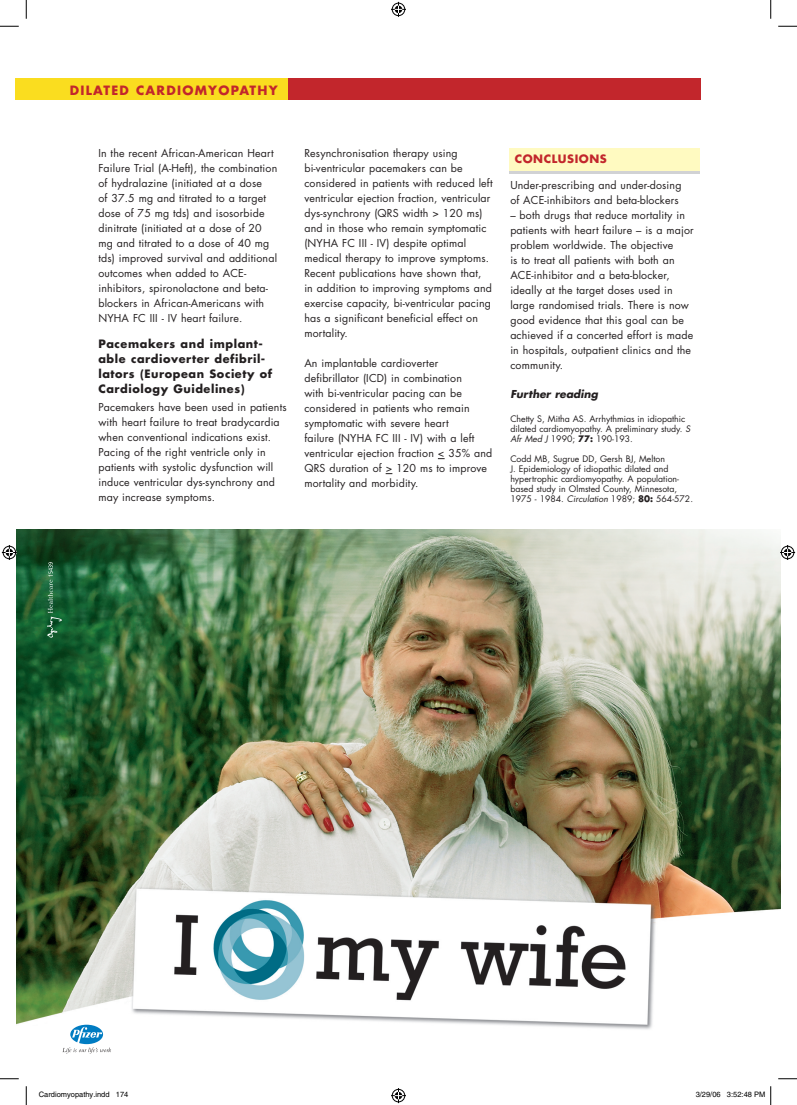
<style>
.page{position:relative;width:797px;height:1105px;background:#fff}
.page>*{position:absolute;margin:0;border:0;box-sizing:border-box;transform-origin:0 0}
.t1{font:700 12.5px "Futura";letter-spacing:.1em;color:#c2262c}
.t2{font:700 11.25px/15px "Futura";letter-spacing:.05em;color:#231f20}
.t3{font:700 11.25px "Futura";letter-spacing:.05em;color:#c2262c}
.t4{font:10.62px/15px "Futura";letter-spacing:.015em;color:#231f20}
.t5{font:italic 700 10.62px "Futura";color:#231f20}
.t6{font:8.75px/10px "Futura";color:#231f20}
.t7{font:7.5px "Helvetica";color:#000}
.s1{font-style:italic}
.s2{font-weight:700}
</style>
<div class="page">
<div style="left:25px;top:78px;width:675px;height:22px;background:#c2262c"></div>
<div style="left:16px;top:78px;width:272px;height:22px;background:#fadd1f"></div>
<div style="left:509px;top:152px;width:190px;height:22px;background:#d1d2d4"></div>
<div style="left:509px;top:148px;width:190px;height:23px;background:#fffac1"></div>
<img style="left:16px;top:529px;width:764px;height:560px">
<svg style="left:62px;top:1025px;width:49px;height:28px"></svg>
<svg style="left:47px;top:562px;width:15px;height:76px"></svg>
<svg style="left:0;top:25px;width:19px;height:2px"></svg>
<svg style="left:778px;top:25px;width:19px;height:2px"></svg>
<svg style="left:0;top:1078px;width:19px;height:1px"></svg>
<svg style="left:778px;top:1078px;width:19px;height:1px"></svg>
<svg style="left:25px;top:0;width:2px;height:19px"></svg>
<svg style="left:25px;top:1086px;width:2px;height:19px"></svg>
<svg style="left:770px;top:0;width:1px;height:19px"></svg>
<svg style="left:391px;top:2px;width:15px;height:15px"></svg>
<svg style="left:391px;top:1088px;width:15px;height:15px"></svg>
<svg style="left:2px;top:545px;width:15px;height:15px"></svg>
<svg style="left:780px;top:545px;width:15px;height:15px"></svg>
<svg style="left:695px;top:1086px;width:76px;height:19px"></svg>
<p class="t1" style="left:70px;top:82px;width:10px">DILATED</p>
<p class="t1" style="left:136px;top:82px;width:20px">CARDI</p>
<p class="t1" style="left:182px;top:82px;width:68px">OMYOPATHY</p>
<p class="t4" style="left:98px;top:145px;width:180px">In the recent African-American H eart Failure Trial (A-Heft), the combination of hydralazine (initiated at a dose<br>of 37.5 mg and titrated to a target dose of 75 mg tds) and isosorbide dinitrate (initiated at a dose of 20 mg and titrated to a dose of 40 mg tds) improved survival and additional outcomes when added to ACE</p>
<p class="t4" style="left:98px;top:265px;width:171px;text-indent:146px">- inhibitors, spironolactone and beta&shy;blockers in African-Americans with<br>NYHA</p>
<p class="t4" style="left:133px;top:310px;width:111px">FC III - IV heart failure.</p>
<p class="t2" style="left:98px;top:336px;width:175px">Pacemakers and implant&shy;able cardioverter defibril&shy;lators (European Society of<br>Cardiology Guidelines)</p>
<p class="t4" style="left:98px;top:400px;width:190px">Pacemakers have been used in patients with heart failure to treat bradycardia when conventional indications exist.<br>Pacing of the right ventricle only in patients with systolic dysfunction will induce ventricular dys-synchrony and may increase symptoms.</p>
<p class="t4" style="left:304px;top:145px;width:190px">Resynchronisation therapy using bi-ventricular pacemakers can be considered in patients with reduced left ventricular ejection fraction, ventricular dys-synchrony (QRS width &gt; 120 ms) and in those who remain symptomatic (NYHA</p>
<p class="t4" style="left:304px;top:235px;width:189px;text-indent:38px">FC III - IV) despite optimal medical therapy to improve symptoms.<br>Recent publications have shown that, in addition to improving symptoms and exercise capacity, bi-ventricular pacing has a significant beneficial effect on mortality.</p>
<p class="t4" style="left:304px;top:355px;width:167px">An implantable cardioverter defibrillator (IC D) in combination with bi-ventricular pacing can be considered in patients who remain symptomatic with severe heart failure (NYHA</p>
<p class="t4" style="left:304px;top:430px;width:189px;text-indent:71px">FC III - IV) with a left ventricular ejection fraction &lt; 35% and<br>QRS duration of &gt; 120 ms to improve mortality and morbidity.</p>
<p class="t3" style="left:514px;top:151px;width:92px">Conc lusions</p>
<p class="t4" style="left:510px;top:178px;width:173px">Under-prescribing and under-dosing of ACE</p>
<p class="t4" style="left:544px;top:193px;width:136px">-inhibitors and beta-blockers</p>
<p class="t4" style="left:510px;top:208px;width:185px">– both drugs that reduce mortality in patients with heart failure – is a major problem worldwide. The objective<br>is to treat all patients with both an<br>ACE</p>
<p class="t4" style="left:510px;top:268px;width:184px;text-indent:21px">-inhibitor and a beta-blocker, ideally at the target doses used in large randomised trials. There is now good evidence that this goal can be achieved if a concerted effort is made in hospitals, outpatient clinics and the community.</p>
<p class="t5" style="left:510px;top:387px;width:89px">Further reading</p>
<p class="t6" style="left:510px;top:414px;width:182px">Chetty S, Mitha AS. Arrhythmias in idiopathic dilated cardiomyopathy. A preliminary study. <span class="s1">S<br>Afr Med J</span> 1990; <span class="s2">77:</span> 190-193.</p>
<p class="t6" style="left:510px;top:454px;width:184px">Codd MB, Sugrue DD, Gersh BJ, Melton<br>J. Epidemiology of idiopathic dilated and hypertrophic cardiomyopathy. A population&shy;based study in Olmsted County, Minnesota, 1975 - 1984. <span class="s1">Circulation</span> 1989; <span class="s2">80:</span> 564-572.</p>
<p class="t7" style="left:39px;top:1090px;width:91px">Cardiomyopathy.indd 174</p>
<p class="t7" style="left:695px;top:1090px;width:71px">3/29/06 3:52:48 PM</p>
</div>
